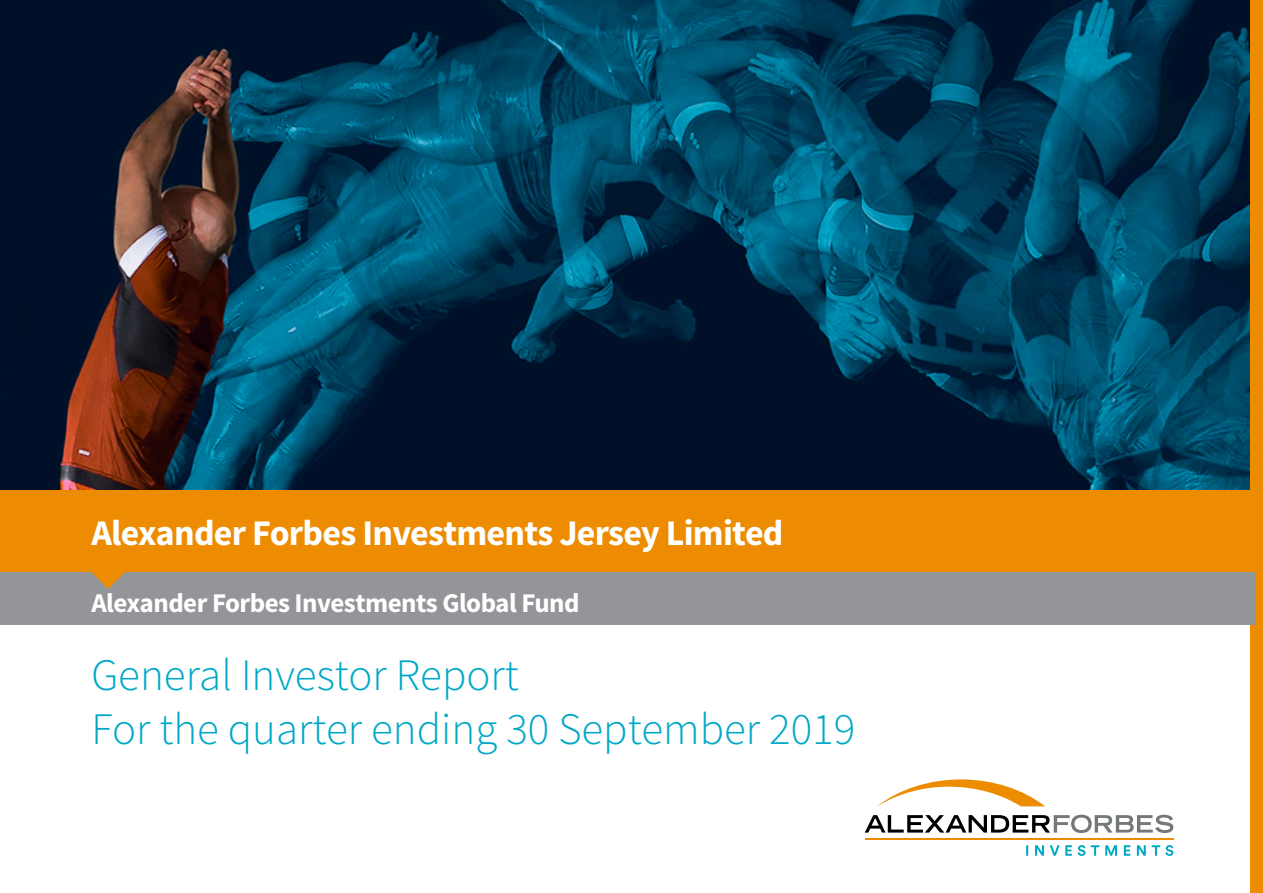
<style>
.page{position:relative;width:1263px;height:893px;background:#fff}
.page>*{position:absolute;margin:0;border:0;box-sizing:border-box;transform-origin:0 0}
.t1{font:300 45px "Source Sans Pro";color:#00a8c7}
.t2{font:700 36px "Source Sans Pro";letter-spacing:-.02em;color:#fff}
.t3{font:700 27px "Source Sans Pro";letter-spacing:-.02em;color:#fff}
</style>
<div class="page">
<svg style="left:865px;top:815px;width:308px;height:18px"></svg>
<svg style="left:877px;top:779px;width:168px;height:27px"></svg>
<hr style="left:865px;top:838px;width:308px;height:1px;background:#ed8c00">
<svg style="left:1026px;top:845px;width:147px;height:11px"></svg>
<img style="left:0;top:0;width:1250px;height:490px">
<div style="left:1250px;top:0;width:13px;height:893px;background:#ed8c00"></div>
<div style="left:0;top:490px;width:1255px;height:83px;background:#ed8c00"></div>
<div style="left:0;top:573px;width:1255px;height:52px;background:#939598"></div>
<svg style="left:91px;top:572px;width:34px;height:17px"></svg>
<p class="t2" style="left:91px;top:510px;width:694px">Alexander Forbes Investments Jersey Limited</p>
<p class="t3" style="left:91px;top:585px;width:490px">Alexander Forbes Investments Global Fund</p>
<p class="t1" style="left:91px;top:648px;width:429px">General Investor Report</p>
<p class="t1" style="left:91px;top:702px;width:765px">For the quarter ending 30 September 2019</p>
</div>
